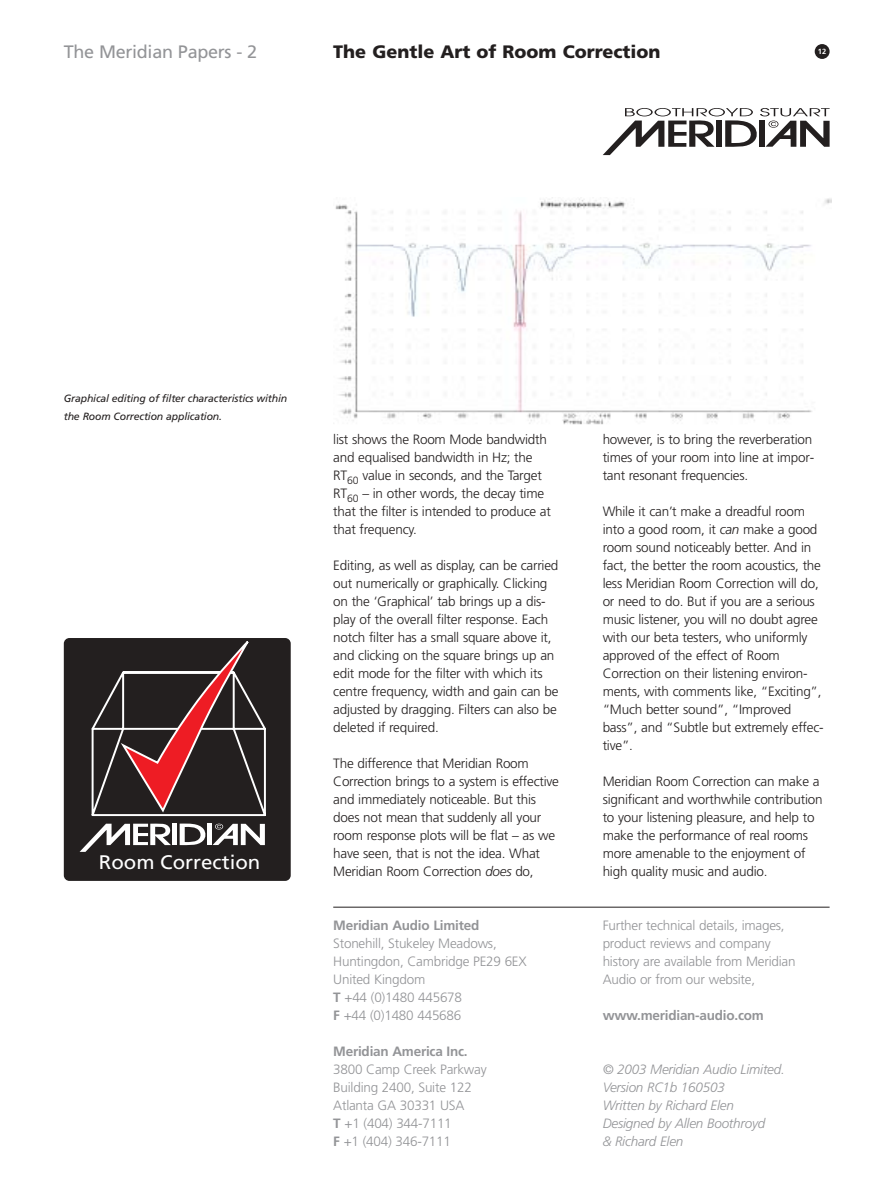
<style>
.page{position:relative;width:893px;height:1191px;background:#fff}
.page>*{position:absolute;margin:0;border:0;box-sizing:border-box;transform-origin:0 0}
.t1{font:19.65px "Frutiger";color:#fff;scale:1.04 1}
.t2{font:900 18px "Frutiger";color:#231f1f}
.t3{font:18px "Frutiger";letter-spacing:-.015em;color:#939497}
.t4{font:300 13.5px/18px "Frutiger";letter-spacing:-.015em;color:#231f1f}
.t5{font:300 13.5px/18px "Frutiger";letter-spacing:-.015em;color:#939497}
.t6{font:italic 300 13.5px/18px "Frutiger";letter-spacing:-.015em;color:#939497}
.t7{font:700 13.5px "Frutiger";letter-spacing:-.015em;color:#939497}
.t8{font:italic 10.5px/18px "Frutiger";letter-spacing:-.015em;color:#231f1f}
.t9{font:700 7.5px "Frutiger";color:#fff}
.s1{font-style:italic}
.s2{font-weight:700}
</style>
<div class="page">
<svg style="left:603px;top:108px;width:226px;height:47px"></svg>
<div style="left:814px;top:44px;width:15px;height:15px;background:#231f1f;border-radius:50%"></div>
<img style="left:335px;top:197px;width:496px;height:228px">
<hr style="left:333px;top:907px;width:496px;height:1px;background:#231f1f">
<div style="left:64px;top:638px;width:226px;height:243px;background:#231f1f;border-radius:6px"></div>
<svg style="left:80px;top:642px;width:186px;height:210px"></svg>
<h2 class="t3" style="left:64px;top:44px;width:195px">The Meridian Papers - 2</h2>
<h2 class="t2" style="left:333px;top:44px;width:329px">The Gentle Art of Room Correction</h2>
<p class="t9" style="left:818px;top:48px;width:10px">12</p>
<p class="t8" style="left:64px;top:390px;width:225px">Graphical editing of filter characteristics within the Room Correction application.</p>
<h1 class="t1" style="left:99px;top:855px;width:157px">Room Correction</h1>
<p class="t4" style="left:333px;top:432px;width:219px">list shows the Room Mode bandwidth and equalised bandwidth in Hz; the<br>RT<sub>60</sub> value in seconds, and the Target<br>RT<sub>60</sub> – in other words, the decay time that the filter is intended to produce at that frequency.</p>
<p class="t4" style="left:333px;top:558px;width:227px">Editing, as well as display, can be carried out numerically or graphically. Clicking on the ‘Graphical’ tab brings up a dis&shy;play of the overall filter response. Each notch filter has a small square above it, and clicking on the square brings up an edit mode for the filter with which its centre frequency, width and gain can be adjusted by dragging. Filters can also be deleted if required.</p>
<p class="t4" style="left:333px;top:756px;width:227px">The difference that Meridian Room Correction brings to a system is effective and immediately noticeable. But this does not mean that suddenly all your room response plots will be flat – as we have seen, that is not the idea. What Meridian Room Correction <span class="s1">does</span> do,</p>
<p class="t7" style="left:333px;top:920px;width:148px">Meridian Audio Limited</p>
<p class="t5" style="left:333px;top:936px;width:195px">Stonehill, Stukeley Meadows,<br>Huntingdon, Cambridge PE29 6EX<br>United Kingdom<br><span class="s2">T</span> +44 (0)1480 445678<br><span class="s2">F</span> +44 (0)1480 445686</p>
<p class="t7" style="left:333px;top:1046px;width:136px">Meridian America Inc.</p>
<p class="t5" style="left:333px;top:1062px;width:155px">3800 Camp Creek Parkway<br>Building 2400, Suite 122<br>Atlanta GA 30331 USA<br><span class="s2">T</span> +1 (404) 344-7111<br><span class="s2">F</span> +1 (404) 346-7111</p>
<p class="t4" style="left:602px;top:432px;width:213px">however, is to bring the reverberation times of your room into line at impor&shy;tant resonant frequencies.</p>
<p class="t4" style="left:602px;top:504px;width:222px">While it can’t make a dreadful room into a good room, it <span class="s1">can</span> make a good room sound noticeably better. And in fact, the better the room acoustics, the less Meridian Room Correction will do, or need to do. But if you are a serious music listener, you will no doubt agree with our beta testers, who uniformly approved of the effect of Room Correction on their listening environ&shy;ments, with comments like, “Exciting”, “Much better sound”, “Improved bass”, and “Subtle but extremely effec&shy;tive”.</p>
<p class="t4" style="left:602px;top:774px;width:221px">Meridian Room Correction can make a significant and worthwhile contribution to your listening pleasure, and help to make the performance of real rooms more amenable to the enjoyment of high quality music and audio.</p>
<p class="t5" style="left:602px;top:918px;width:194px">Further technical details, images, product reviews and company history are available from Meridian<br>Audio or from our website,</p>
<p class="t7" style="left:602px;top:1010px;width:163px">www.meridian-audio.com</p>
<p class="t6" style="left:602px;top:1062px;width:184px">© 2003 Meridian Audio Limited.<br>Version RC1b 160503<br>Written by Richard Elen<br>Designed by Allen Boothroyd<br>&amp; Richard Elen</p>
</div>
